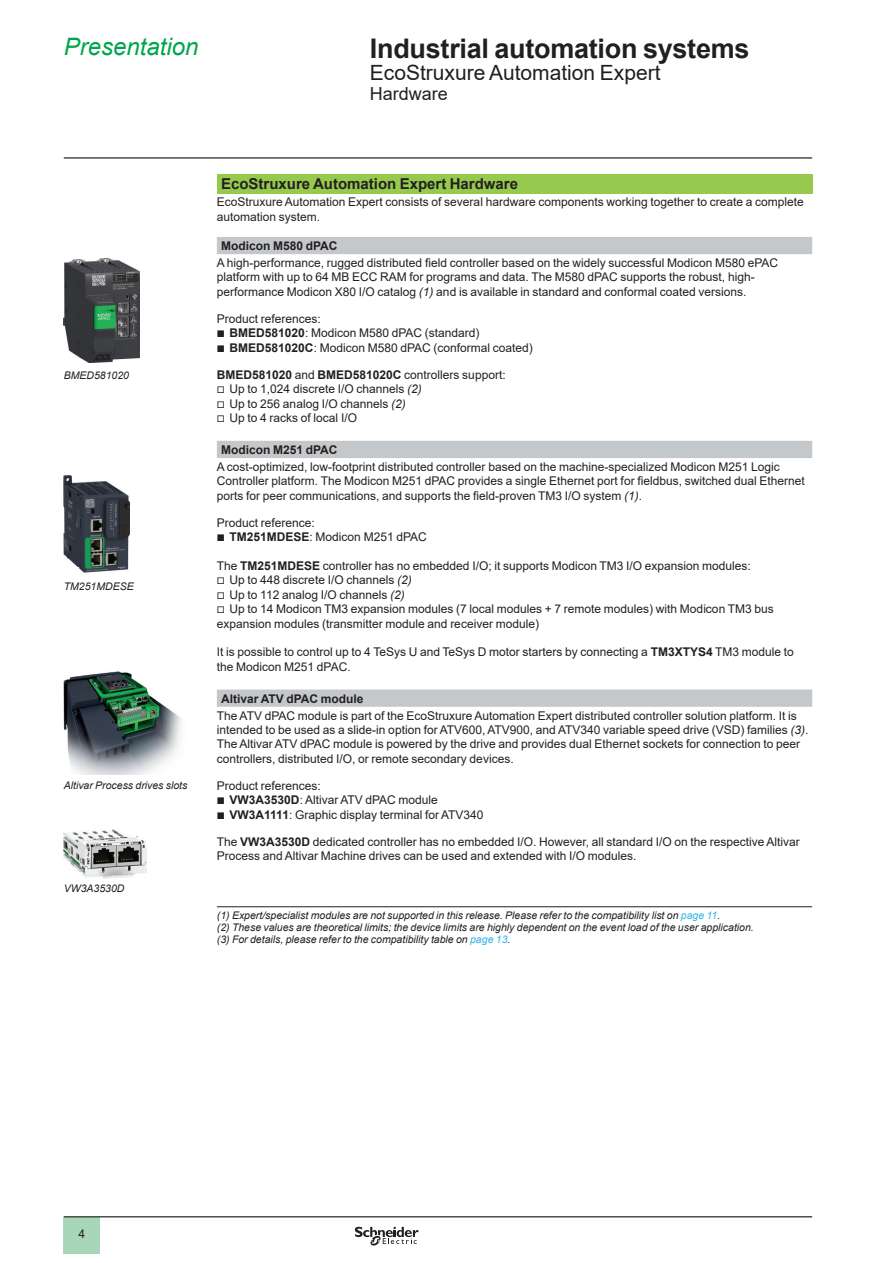
<style>
.page{position:relative;width:893px;height:1263px;background:#fff}
.page>*{position:absolute;margin:0;border:0;box-sizing:border-box;transform-origin:0 0}
._0_TitleLev1{font:700 27px "Arial";letter-spacing:-.01em;color:#231f20}
._0_Topic{font:italic 24px "Arial";color:#00a54f}
._0_TitleLev2{font:21px "Arial";color:#231f20}
._0_TitleLev3{font:18px "Arial";color:#231f20}
.Cell_Section_2__10{font:700 15px "Arial";color:#231f20}
._1_List_Dash__8{font:12px/14.4px "Arial";color:#231f20}
._1_Text__8{font:12px/14.4px "Arial";color:#231f20}
._1_List_Cube1__8{font:12px "Arial";color:#231f20}
.Cell_Section_3__8{font:700 12px "Arial";color:#231f20}
._1_Legend___Nota__7{font:italic 10.5px "Arial";color:#231f20}
.s1{font-style:italic}
.s2{font-family:"Graph Schneider"}
.s3{font-weight:700}
.s4{color:#38b4e6}
</style>
<div class="page">
<hr style="left:64px;top:157px;width:748px;height:2px;background:#231f20">
<div style="left:64px;top:1217px;width:36px;height:37px;background:#a7d7b8"></div>
<hr style="left:64px;top:1216px;width:748px;height:1px;background:#231f20">
<svg style="left:355px;top:1226px;width:64px;height:20px"></svg>
<div style="left:217px;top:174px;width:595px;height:20px;background:#96ca4e"></div>
<svg style="left:217px;top:237px;width:595px;height:470px"></svg>
<hr style="left:217px;top:906px;width:595px;height:1px;background:#231f20">
<img style="left:64px;top:258px;width:75px;height:104px">
<img style="left:64px;top:475px;width:65px;height:98px">
<img style="left:64px;top:829px;width:82px;height:50px">
<img style="left:63px;top:671px;width:119px;height:104px">
<p class="_0_Topic" style="left:64px;top:31px;width:136px">Presentation</p>
<p class="_0_TitleLev1" style="left:370px;top:29px;width:381px">Industrial automation systems</p>
<p class="_0_TitleLev2" style="left:370px;top:58px;width:292px">EcoStruxure Automation Expert</p>
<p class="_0_TitleLev3" style="left:370px;top:81px;width:80px">Hardware</p>
<p class="_1_Legend___Nota__7" style="left:64px;top:368px;width:67px">BMED581020</p>
<p class="_1_Legend___Nota__7" style="left:64px;top:580px;width:72px">TM251MDESE</p>
<p class="_1_Legend___Nota__7" style="left:64px;top:778px;width:125px">Altivar Process drives slots</p>
<p class="_1_Legend___Nota__7" style="left:64px;top:881px;width:62px">VW3A3530D</p>
<p class="Cell_Section_2__10" style="left:221px;top:173px;width:299px">EcoStruxure Automation Expert Hardware</p>
<p class="_1_List_Dash__8" style="left:217px;top:195px;width:588px">EcoStruxure Automation Expert consists of several hardware components working together to create a complete automation system.</p>
<p class="Cell_Section_3__8" style="left:221px;top:237px;width:118px">Modicon M580 dPAC</p>
<p class="_1_List_Dash__8" style="left:217px;top:256px;width:563px">A high-performance, rugged distributed field controller based on the widely successful Modicon M580 ePAC platform with up to 64 MB ECC RAM for programs and data. The M580 dPAC supports the robust, high&shy;performance Modicon X80 I/O catalog <span class="s1">(1)</span> and is available in standard and conformal coated versions.</p>
<p class="_1_List_Dash__8" style="left:217px;top:311px;width:106px">Product references:</p>
<p class="_1_List_Dash__8" style="left:217px;top:326px;width:264px"><span class="s2">b</span> <span class="s3">BMED581020</span>: Modicon M580 dPAC (standard)</p>
<p class="_1_List_Dash__8" style="left:217px;top:340px;width:317px"><span class="s2">b</span> <span class="s3">BMED581020C</span>: Modicon M580 dPAC (conformal coated)</p>
<p class="_1_List_Dash__8" style="left:217px;top:367px;width:290px"><span class="s3">BMED581020</span> and <span class="s3">BMED581020C</span> controllers support:</p>
<p class="_1_List_Dash__8" style="left:217px;top:382px;width:206px"><span class="s2">v</span> Up to 1,024 discrete I/O channels <span class="s1">(2)</span></p>
<p class="_1_List_Dash__8" style="left:217px;top:396px;width:190px"><span class="s2">v</span> Up to 256 analog I/O channels <span class="s1">(2)</span></p>
<p class="_1_List_Dash__8" style="left:217px;top:411px;width:142px"><span class="s2">v</span> Up to 4 racks of local I/O</p>
<p class="Cell_Section_3__8" style="left:221px;top:441px;width:118px">Modicon M251 dPAC</p>
<p class="_1_List_Dash__8" style="left:217px;top:459px;width:589px">A cost-optimized, low-footprint distributed controller based on the machine-specialized Modicon M251 Logic<br>Controller platform. The Modicon M251 dPAC provides a single Ethernet port for fieldbus, switched dual Ethernet ports for peer communications, and supports the field-proven TM3 I/O system <span class="s1">(1)</span>.</p>
<p class="_1_List_Dash__8" style="left:217px;top:515px;width:100px">Product reference:</p>
<p class="_1_List_Dash__8" style="left:217px;top:530px;width:211px"><span class="s2">b</span> <span class="s3">TM251MDESE</span>: Modicon M251 dPAC</p>
<p class="_1_List_Cube1__8" style="left:217px;top:558px;width:536px">The <span class="s3">TM251MDESE</span> controller has no embedded I/O; it supports Modicon TM3 I/O expansion modules:</p>
<p class="_1_List_Dash__8" style="left:217px;top:573px;width:196px"><span class="s2">v</span> Up to 448 discrete I/O channels <span class="s1">(2)</span></p>
<p class="_1_List_Dash__8" style="left:217px;top:587px;width:189px"><span class="s2">v</span> Up to 112 analog I/O channels <span class="s1">(2)</span></p>
<p class="_1_List_Dash__8" style="left:217px;top:602px;width:558px"><span class="s2">v</span> Up to 14 Modicon TM3 expansion modules (7 local modules + 7 remote modules) with Modicon TM3 bus expansion modules (transmitter module and receiver module)</p>
<p class="_1_Text__8" style="left:217px;top:645px;width:578px">It is possible to control up to 4 TeSys U and TeSys D motor starters by connecting a <span class="s3">TM3XTYS4</span> TM3 module to the Modicon M251 dPAC.</p>
<p class="Cell_Section_3__8" style="left:221px;top:690px;width:144px">Altivar ATV dPAC module</p>
<p class="_1_List_Dash__8" style="left:217px;top:708px;width:593px">The ATV dPAC module is part of the EcoStruxure Automation Expert distributed controller solution platform. It is intended to be used as a slide-in option for ATV600, ATV900, and ATV340 variable speed drive (VSD) families <span class="s1">(3)</span>.<br>The Altivar ATV dPAC module is powered by the drive and provides dual Ethernet sockets for connection to peer controllers, distributed I/O, or remote secondary devices.</p>
<p class="_1_List_Dash__8" style="left:217px;top:778px;width:106px">Product references:</p>
<p class="_1_List_Dash__8" style="left:217px;top:793px;width:223px"><span class="s2">b</span> <span class="s3">VW3A3530D</span>: Altivar ATV dPAC module</p>
<p class="_1_List_Dash__8" style="left:217px;top:807px;width:268px"><span class="s2">b</span> <span class="s3">VW3A1111</span>: Graphic display terminal for ATV340</p>
<p class="_1_List_Dash__8" style="left:217px;top:834px;width:584px">The <span class="s3">VW3A3530D</span> dedicated controller has no embedded I/O. However, all standard I/O on the respective Altivar<br>Process and Altivar Machine drives can be used and extended with I/O modules.</p>
<p class="_1_Legend___Nota__7" style="left:217px;top:908px;width:505px">(1) Expert/specialist modules are not supported in this release. Please refer to the compatibility list on <span class="s4">page 11</span>.</p>
<p class="_1_Legend___Nota__7" style="left:217px;top:920px;width:538px">(2) These values are theoretical limits; the device limits are highly dependent on the event load of the user application.</p>
<p class="_1_Legend___Nota__7" style="left:217px;top:932px;width:295px">(3) For details, please refer to the compatibility table on <span class="s4">page 13</span>.</p>
<p class="_1_List_Dash__8" style="left:79px;top:1226px;width:8px">4</p>
</div>
